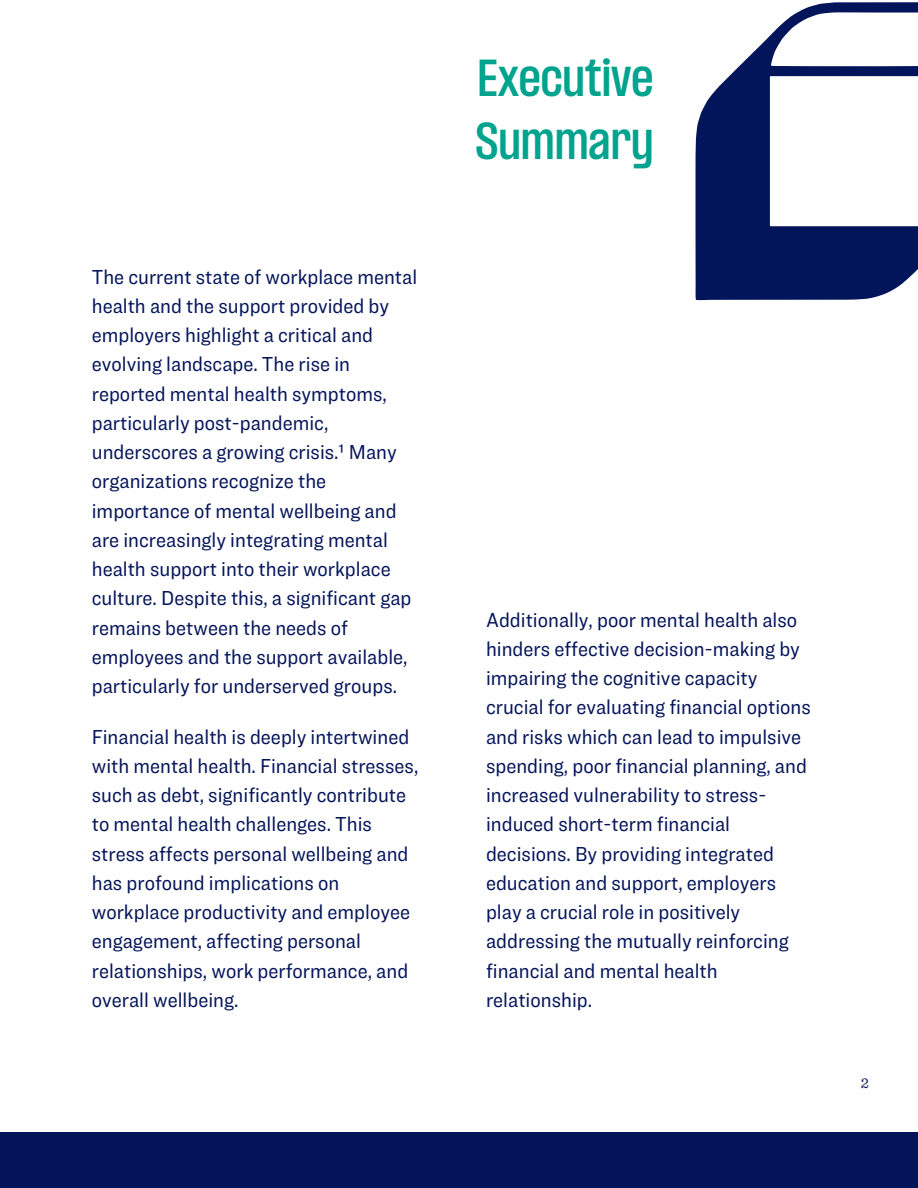
<style>
.page{position:relative;width:918px;height:1188px;background:#fff}
.page>*{position:absolute;margin:0;border:0;box-sizing:border-box;transform-origin:0 0}
.t1{font:600 45px/63px "TIAA Challenger";color:#00a38d}
.t2{font:21px/29.2px "Ringside Narrow";color:#041459}
.t3{font:15px "Sentinel";color:#041459}
</style>
<div class="page">
<div style="left:0;top:1132px;width:918px;height:56px;background:#041459"></div>
<svg style="left:696px;top:2px;width:222px;height:298px"></svg>
<p class="t2" style="left:92px;top:261px;width:327px">The current state of workplace mental health and the support provided by employers highlight a critical and evolving landscape. The rise in reported mental health symptoms, particularly post-pandemic, underscores a growing crisis.¹ Many organizations recognize the importance of mental wellbeing and are increasingly integrating mental health support into their workplace culture. Despite this, a significant gap remains between the needs of employees and the support available, particularly for underserved groups.</p>
<p class="t2" style="left:92px;top:721px;width:328px">Financial health is deeply intertwined with mental health. Financial stresses, such as debt, significantly contribute to mental health challenges. This stress affects personal wellbeing and has profound implications on workplace productivity and employee engagement, affecting personal relationships, work performance, and overall wellbeing.</p>
<p class="t1" style="left:475px;top:51px;width:180px">Executive<br>Summary</p>
<h1 class="t2" style="left:486px;top:604px;width:326px">Additionally, poor mental health also hinders effective decision-making by impairing the cognitive capacity crucial for evaluating financial options and risks which can lead to impulsive spending, poor financial planning, and increased vulnerability to stress&shy;induced short-term financial decisions. By providing integrated education and support, employers play a crucial role in positively addressing the mutually reinforcing financial and mental health relationship.</h1>
<p class="t3" style="left:861px;top:1074px;width:10px">2</p>
</div>
